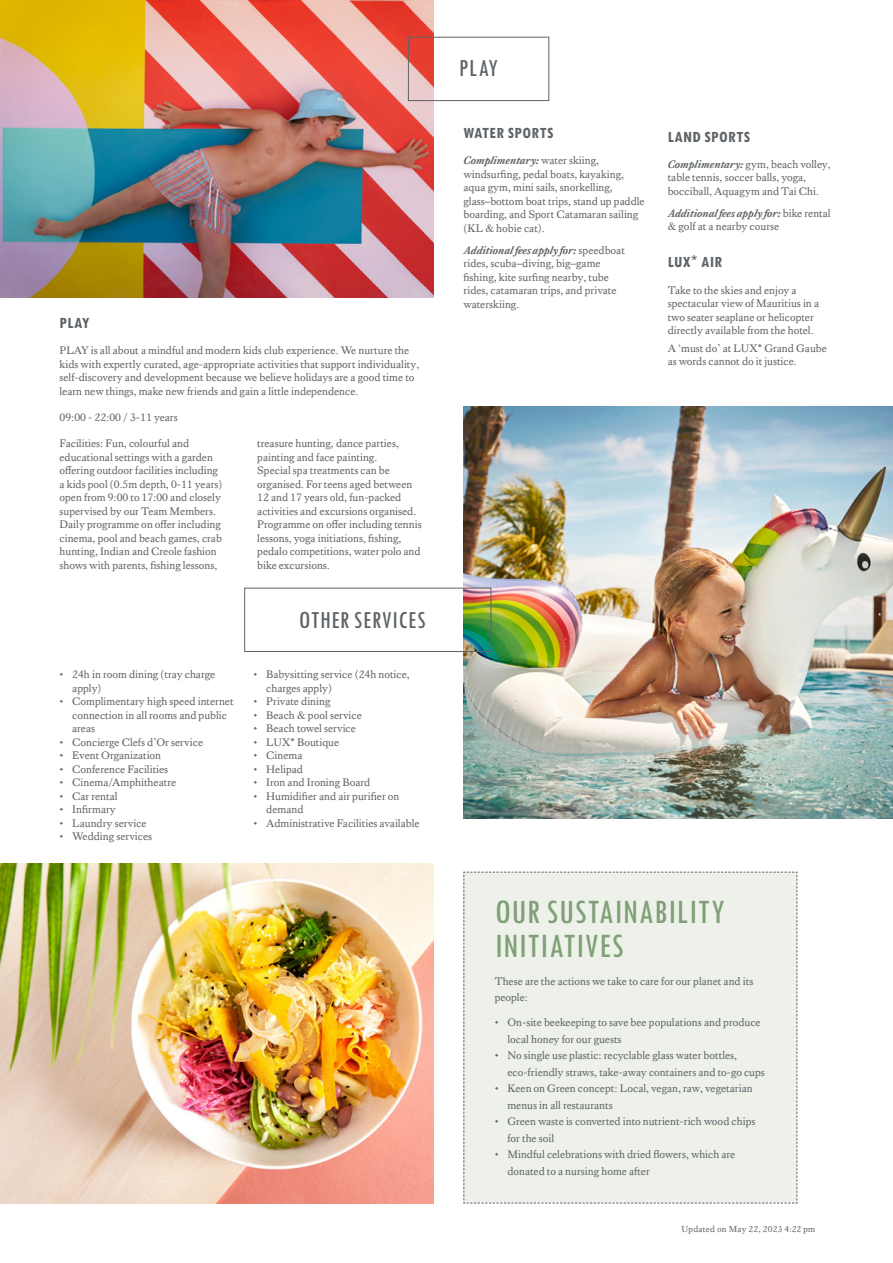
<style>
.page{position:relative;width:893px;height:1263px;background:#fff}
.page>*{position:absolute;margin:0;border:0;box-sizing:border-box;transform-origin:0 0}
.t1{font:500 condensed 35.7px/33.6px "Tw Cen MT Std";letter-spacing:.025em;color:#7fa076}
.t2{font:500 condensed 25.5px "Tw Cen MT Std";letter-spacing:.025em;color:#5e6367}
.t3{font:700 condensed 16.5px "Tw Cen MT Std";letter-spacing:.025em;color:#5e6367}
.t4{font:11.25px/13.5px "Kings Caslon";color:#5e6367}
.t5{font:9px "Kings Caslon";letter-spacing:.02em;color:#5e6367}
.s1{font-family:"Times"}
.s2{font-family:"Arial"}
.s3{font-weight:700;font-style:italic}
.s4{font-family:"Arial";font-weight:400;font-stretch:normal}
</style>
<div class="page">
<img style="left:0;top:0;width:434px;height:298px">
<img style="left:463px;top:406px;width:430px;height:412px">
<img style="left:0;top:863px;width:434px;height:340px">
<div style="left:408px;top:37px;width:141px;height:64px;border:1px solid #5e6367"></div>
<div style="left:244px;top:588px;width:247px;height:64px;border:1px solid #5e6367"></div>
<div style="left:463px;top:871px;width:335px;height:333px;background:#eef0ea"></div>
<h3 class="t3" style="left:60px;top:314px;width:32px">PLAY</h3>
<p class="t4" style="left:60px;top:344px;width:361px">PLAY is all about a mindful and modern kids club experience. We nurture the kids with expertly curated, age-appropriate activities that support individuality, self-discovery and development because we believe holidays are a good time to learn new things, make new friends and gain a little independence.</p>
<p class="t4" style="left:60px;top:410px;width:120px">09:00 - 22:00 / 3-11 years</p>
<p class="t4" style="left:60px;top:437px;width:164px">Facilities: Fun, colourful and educational settings with a garden offering outdoor facilities including a kids pool (0.5m depth, 0-11 years) open from 9:00 to 17:00 and closely supervised by our Team Members.<br>Daily programme on offer including cinema, pool and beach games, crab hunting, Indian and Creole fashion shows with parents, fishing lessons,</p>
<p class="t4" style="left:257px;top:437px;width:166px">treasure hunting, dance parties, painting and face painting.<br>Special spa treatments can be organised. For teens aged between<br>12 and 17 years old, fun-packed activities and excursions organised.<br>Programme on offer including tennis lessons, yoga initiations, fishing, pedalo competitions, water polo and bike excursions.</p>
<p class="t4" style="left:72px;top:668px;width:144px;text-indent:-13px">• 24h in room dining (tray charge apply)</p>
<p class="t4" style="left:72px;top:695px;width:163px;text-indent:-13px">• Complimentary high speed internet connection in all rooms and public areas</p>
<p class="t4" style="left:60px;top:735px;width:145px">• Concierge Clefs d’Or service</p>
<p class="t4" style="left:60px;top:749px;width:103px">• Event Organization</p>
<p class="t4" style="left:60px;top:762px;width:110px">• Conference Facilities</p>
<p class="t4" style="left:60px;top:776px;width:118px">• Cinema/Amphitheatre</p>
<p class="t4" style="left:60px;top:789px;width:60px">• Car rental</p>
<p class="t4" style="left:60px;top:803px;width:58px">• Infirmary</p>
<p class="t4" style="left:60px;top:816px;width:89px">• Laundry service</p>
<p class="t4" style="left:60px;top:830px;width:94px">• Wedding services</p>
<h2 class="t2" style="left:299px;top:607px;width:128px">OTHER SERVICES</h2>
<p class="t4" style="left:266px;top:668px;width:145px;text-indent:-13px">• Babysitting service (24h notice, charges apply)</p>
<p class="t4" style="left:253px;top:695px;width:78px">• Private dining</p>
<p class="t4" style="left:253px;top:708px;width:110px">• Beach <span class="s1">&amp;</span> pool service</p>
<p class="t4" style="left:253px;top:722px;width:104px">• Beach towel service</p>
<p class="t4" style="left:253px;top:735px;width:87px">• LUX<span class="s2">*</span> Boutique</p>
<p class="t4" style="left:253px;top:749px;width:50px">• Cinema</p>
<p class="t4" style="left:253px;top:762px;width:51px">• Helipad</p>
<p class="t4" style="left:253px;top:776px;width:118px">• Iron and Ironing Board</p>
<p class="t4" style="left:266px;top:789px;width:135px;text-indent:-13px">• Humidifier and air purifier on demand</p>
<p class="t4" style="left:253px;top:816px;width:168px">• Administrative Facilities available</p>
<h2 class="t2" style="left:459px;top:55px;width:40px">PLAY</h2>
<h3 class="t3" style="left:463px;top:124px;width:92px">WATER SPORTS</h3>
<p class="t4" style="left:463px;top:153px;width:183px"><span class="s3">Complimentary:</span> water skiing, windsurfing, pedal boats, kayaking, aqua gym, mini sails, snorkelling, glass–bottom boat trips, stand up paddle boarding, and Sport Catamaran sailing (KL <span class="s1">&amp;</span> hobie cat).</p>
<p class="t4" style="left:463px;top:243px;width:163px"><span class="s3">Additional fees apply for:</span> speedboat rides, scuba–diving, big–game fishing, kite surfing nearby, tube rides, catamaran trips, and private waterskiing.</p>
<h3 class="t3" style="left:668px;top:128px;width:84px">LAND SPORTS</h3>
<p class="t4" style="left:668px;top:157px;width:165px"><span class="s3">Complimentary:</span> gym, beach volley, table tennis, soccer balls, yoga, bocciball, Aquagym and Tai Chi.</p>
<p class="t4" style="left:668px;top:206px;width:164px"><span class="s3">Additional fees apply for:</span> bike rental <span class="s1">&amp;</span> golf at a nearby course</p>
<h3 class="t3" style="left:668px;top:254px;width:56px">LUX<span class="s4">*</span> AIR</h3>
<p class="t4" style="left:668px;top:283px;width:153px">Take to the skies and enjoy a spectacular view of Mauritius in a two seater seaplane or helicopter directly available from the hotel.</p>
<p class="t4" style="left:668px;top:341px;width:161px">A ‘must do’ at LUX<span class="s2">*</span> Grand Gaube as words cannot do it justice.</p>
<h1 class="t1" style="left:495px;top:896px;width:231px">OUR SUSTAINABILITY<br>INITIATIVES</h1>
<p class="t4" style="left:495px;top:973px;width:260px;line-height:16.5px">These are the actions we take to care for our planet and its people:</p>
<p class="t4" style="left:507px;top:1014px;width:255px;line-height:16.5px;text-indent:-13px">• On-site beekeeping to save bee populations and produce local honey for our guests</p>
<p class="t4" style="left:507px;top:1047px;width:259px;line-height:16.5px;text-indent:-13px">• No single use plastic: recyclable glass water bottles, eco-friendly straws, take-away containers and to-go cups</p>
<p class="t4" style="left:507px;top:1080px;width:247px;line-height:16.5px;text-indent:-13px">• Keen on Green concept: Local, vegan, raw, vegetarian menus in all restaurants</p>
<p class="t4" style="left:507px;top:1113px;width:249px;line-height:16.5px;text-indent:-13px">• Green waste is converted into nutrient-rich wood chips for the soil</p>
<p class="t4" style="left:507px;top:1146px;width:229px;line-height:16.5px;text-indent:-13px">• Mindful celebrations with dried flowers, which are donated to a nursing home after</p>
<p class="t5" style="left:682px;top:1224px;width:135px">Updated on May 22, 2023 4:22 pm</p>
</div>
